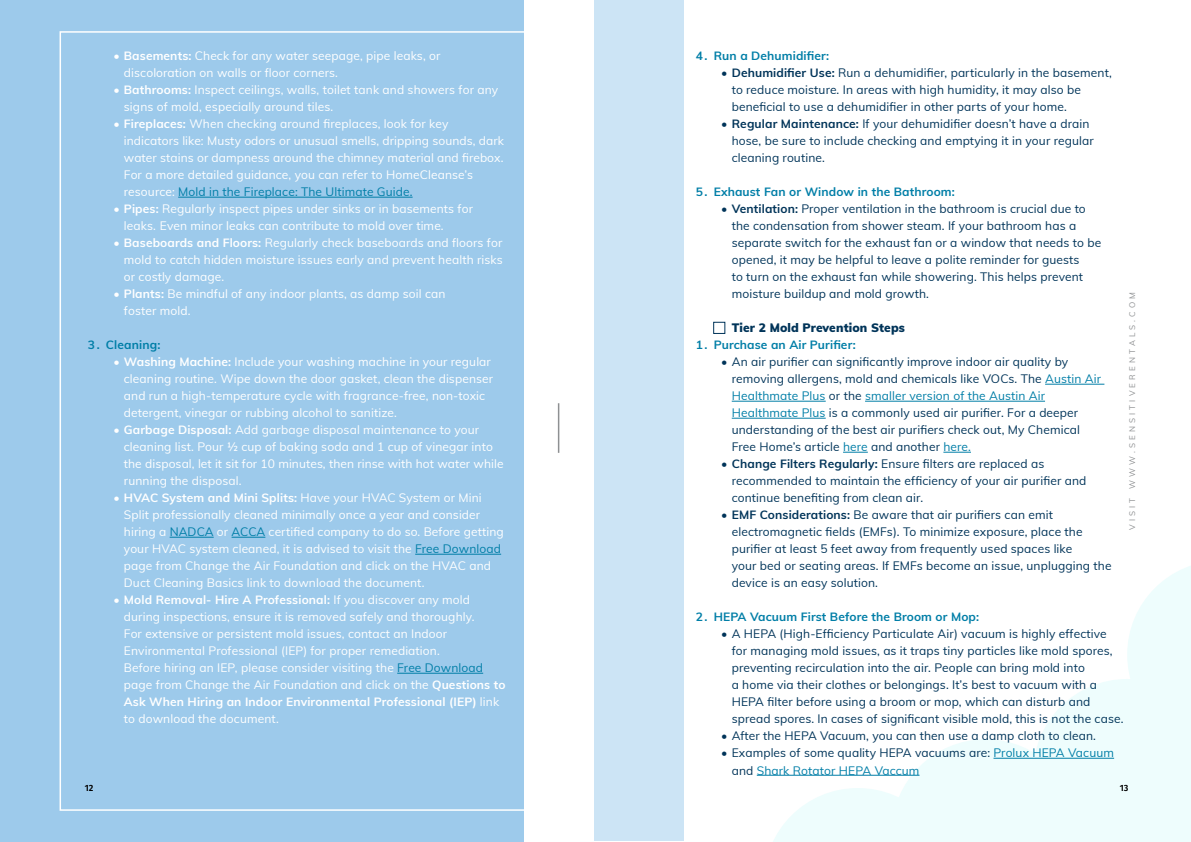
<style>
.page{position:relative;width:1191px;height:842px;background:#fff}
.page>*{position:absolute;margin:0;border:0;box-sizing:border-box;transform-origin:0 0}
.t1{font:12px/17px "Muli";letter-spacing:.01em;color:#fff}
.t2{font:12px/17px "Muli";letter-spacing:.01em;color:#003459}
.t3{font:700 12px "Muli";letter-spacing:.01em;color:#007ea7}
.t4{font:900 12px "Muli";letter-spacing:.01em;color:#003459}
.t5{font:600 9px "Fira Sans";color:#000}
.t6{font:8px "Muli";letter-spacing:.4em;color:#8e9092}
.s1{font-weight:700}
.s2{color:#007ea7}
.s3{font-weight:900}
</style>
<div class="page">
<div style="left:0;top:0;width:523px;height:842px;background:#9dcaeb"></div>
<hr style="left:558px;top:403px;width:1px;height:50px;background:#8e9092">
<svg style="left:763px;top:566px;width:428px;height:276px"></svg>
<div style="left:594px;top:0;width:89px;height:840px;background:#cce4f5"></div>
<hr style="left:178px;top:197px;width:234px;height:1px;background:#007ea7">
<hr style="left:170px;top:537px;width:44px;height:1px;background:#007ea7">
<hr style="left:232px;top:537px;width:33px;height:1px;background:#007ea7">
<hr style="left:415px;top:554px;width:86px;height:1px;background:#007ea7">
<hr style="left:397px;top:673px;width:86px;height:1px;background:#007ea7">
<hr style="left:1045px;top:384px;width:59px;height:1px;background:#007ea7">
<hr style="left:731px;top:401px;width:94px;height:1px;background:#007ea7">
<hr style="left:865px;top:401px;width:180px;height:1px;background:#007ea7">
<hr style="left:731px;top:418px;width:94px;height:1px;background:#007ea7">
<svg style="left:843px;top:452px;width:25px;height:1px"></svg>
<svg style="left:943px;top:452px;width:28px;height:1px"></svg>
<hr style="left:993px;top:758px;width:121px;height:1px;background:#007ea7">
<hr style="left:757px;top:775px;width:162px;height:1px;background:#007ea7">
<div style="left:713px;top:322px;width:12px;height:12px;border:1px solid #003459"></div>
<p class="t1" style="left:124px;top:47px;width:318px;text-indent:-10px"><span class="s1">• Basements:</span> Check for any water seepage, pipe leaks, or discoloration on walls or floor corners.</p>
<p class="t1" style="left:124px;top:81px;width:376px;text-indent:-10px"><span class="s1">• Bathrooms:</span> Inspect ceilings, walls, toilet tank and showers for any signs of mold, especially around tiles.</p>
<p class="t1" style="left:124px;top:115px;width:381px;text-indent:-10px"><span class="s1">• Fireplaces:</span> When checking around fireplaces, look for key indicators like: Musty odors or unusual smells, dripping sounds, dark water stains or dampness around the chimney material and firebox.<br>For a more detailed guidance, you can refer to HomeCleanse’s resource: <span class="s2">Mold in the Fireplace: The Ultimate Guide.</span></p>
<p class="t1" style="left:124px;top:200px;width:351px;text-indent:-10px"><span class="s1">• Pipes:</span> Regularly inspect pipes under sinks or in basements for leaks. Even minor leaks can contribute to mold over time.</p>
<p class="t1" style="left:124px;top:234px;width:380px;text-align:justify;text-indent:-10px"><span class="s1">• Baseboards and Floors:</span> Regularly check baseboards and floors for mold to catch hidden moisture issues early and prevent health risks or costly damage.</p>
<p class="t1" style="left:124px;top:285px;width:323px;text-indent:-11px"><span class="s1">• Plants:</span> Be mindful of any indoor plants, as damp soil can foster mold.</p>
<p class="t3" style="left:88px;top:336px;width:74px">3. Cleaning:</p>
<p class="t1" style="left:124px;top:353px;width:371px;text-indent:-10px"><span class="s1">• Washing Machine:</span> Include your washing machine in your regular cleaning routine. Wipe down the door gasket, clean the dispenser and run a high-temperature cycle with fragrance-free, non-toxic detergent, vinegar or rubbing alcohol to sanitize.</p>
<p class="t1" style="left:124px;top:421px;width:381px;text-indent:-10px"><span class="s1">• Garbage Disposal:</span> Add garbage disposal maintenance to your cleaning list. Pour ½ cup of baking soda and 1 cup of vinegar into the disposal, let it sit for 10 minutes, then rinse with hot water while running the disposal.</p>
<p class="t1" style="left:124px;top:489px;width:381px;text-indent:-10px"><span class="s1">• HVAC System and Mini Splits:</span> Have your HVAC System or Mini Split professionally cleaned minimally once a year and consider hiring a <span class="s2">NADCA</span> or <span class="s2">ACCA</span> certified company to do so. Before getting your HVAC system cleaned, it is advised to visit the <span class="s2">Free Download </span>page from Change the Air Foundation and click on the HVAC and Duct Cleaning Basics link to download the document.</p>
<p class="t1" style="left:124px;top:591px;width:383px;text-indent:-10px"><span class="s1">• Mold Removal- Hire A Professional:</span> If you discover any mold during inspections, ensure it is removed safely and thoroughly.<br>For extensive or persistent mold issues, contact an Indoor Environmental Professional (IEP) for proper remediation.<br>Before hiring an IEP, please consider visiting the <span class="s2">Free Download </span>page from Change the Air Foundation and click on the <span class="s1">Questions to Ask When Hiring an Indoor Environmental Professional (IEP)</span> link to download the document.</p>
<p class="t3" style="left:695px;top:47px;width:135px">4. Run a Dehumidifier:</p>
<p class="t2" style="left:731px;top:64px;width:382px;text-indent:-10px"><span class="s1">• Dehumidifier Use:</span> Run a dehumidifier, particularly in the basement, to reduce moisture. In areas with high humidity, it may also be beneficial to use a dehumidifier in other parts of your home.</p>
<p class="t2" style="left:731px;top:115px;width:363px;text-indent:-10px"><span class="s1">• Regular Maintenance:</span> If your dehumidifier doesn’t have a drain hose, be sure to include checking and emptying it in your regular cleaning routine.</p>
<p class="t3" style="left:695px;top:183px;width:261px">5. Exhaust Fan or Window in the Bathroom:</p>
<p class="t2" style="left:731px;top:200px;width:371px;text-indent:-10px"><span class="s1">• Ventilation:</span> Proper ventilation in the bathroom is crucial due to the condensation from shower steam. If your bathroom has a separate switch for the exhaust fan or a window that needs to be opened, it may be helpful to leave a polite reminder for guests<br>to turn on the exhaust fan while showering. This helps prevent moisture buildup and mold growth.</p>
<p class="t4" style="left:731px;top:319px;width:175px">Tier 2 Mold Prevention Steps</p>
<p class="t3" style="left:695px;top:336px;width:161px">1. Purchase an Air Purifier:</p>
<p class="t2" style="left:731px;top:353px;width:371px;text-indent:-10px"><span class="s3">•</span> An air purifier can significantly improve indoor air quality by removing allergens, mold and chemicals like VOCs. The <span class="s2">Austin Air Healthmate Plus</span> or the <span class="s2">smaller version of the Austin Air Healthmate Plus</span> is a commonly used air purifier. For a deeper understanding of the best air purifiers check out, My Chemical Free Home’s article <span class="s2">here</span> and another <span class="s2">here.</span></p>
<p class="t2" style="left:731px;top:455px;width:356px;text-indent:-10px"><span class="s1">• Change Filters Regularly:</span> Ensure filters are replaced as recommended to maintain the efficiency of your air purifier and continue benefiting from clean air.</p>
<p class="t2" style="left:731px;top:506px;width:381px;text-indent:-10px"><span class="s1">• EMF Considerations:</span> Be aware that air purifiers can emit electromagnetic fields (EMFs). To minimize exposure, place the purifier at least 5 feet away from frequently used spaces like<br>your bed or seating areas. If EMFs become an issue, unplugging the device is an easy solution.</p>
<p class="t3" style="left:695px;top:608px;width:285px">2. HEPA Vacuum First Before the Broom or Mop:</p>
<p class="t2" style="left:731px;top:625px;width:393px;text-indent:-10px"><span class="s3">•</span> A HEPA (High-Efficiency Particulate Air) vacuum is highly effective for managing mold issues, as it traps tiny particles like mold spores, preventing recirculation into the air. People can bring mold into<br>a home via their clothes or belongings. It’s best to vacuum with a HEPA filter before using a broom or mop, which can disturb and spread spores. In cases of significant visible mold, this is not the case.</p>
<p class="t2" style="left:721px;top:727px;width:376px"><span class="s3">•</span> After the HEPA Vacuum, you can then use a damp cloth to clean.</p>
<p class="t2" style="left:731px;top:744px;width:384px;text-indent:-10px"><span class="s3">•</span> Examples of some quality HEPA vacuums are: <span class="s2">Prolux HEPA Vacuum </span>and <span class="s2">Shark Rotator HEPA Vaccum</span></p>
<p class="t6" style="left:1126px;top:530px;width:239px;rotate:-90deg">VISIT WWW.SENSITIVERENTALS.COM</p>
<p class="t5" style="left:85px;top:781px;width:10px">12</p>
<p class="t5" style="left:1119px;top:781px;width:10px">13</p>
</div>
